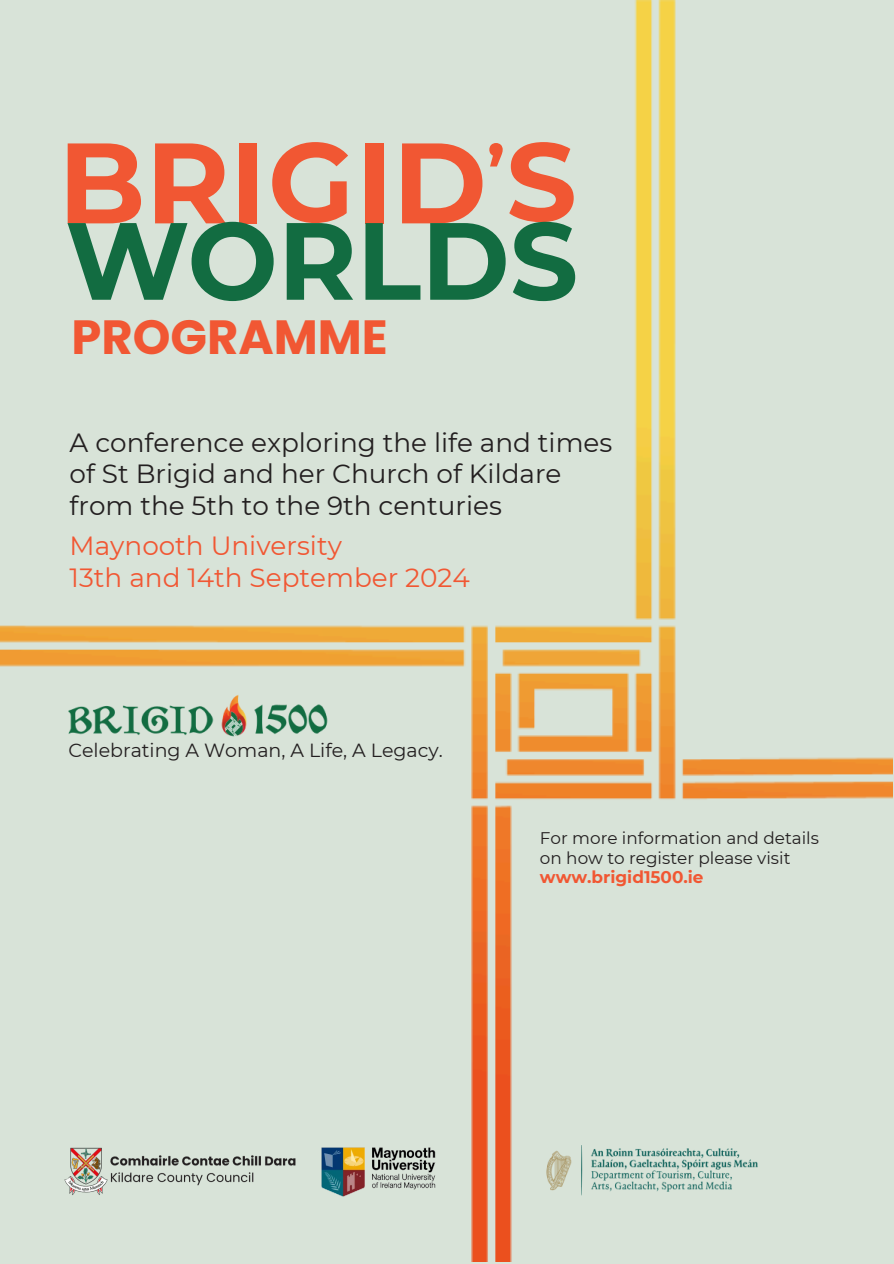
<style>
.page{position:relative;width:894px;height:1264px;background:#fff}
.page>*{position:absolute;margin:0;border:0;box-sizing:border-box;transform-origin:0 0}
.t1{font:700 48px "Poppins";color:#f15733}
.t2{font:26.25px/31.5px "Montserrat";color:#231f20}
.t3{font:26.25px/31.5px "Montserrat";color:#f15733}
.t4{font:19.05px "Montserrat";color:#231f20}
.t5{font:16.8px/19.2px "Montserrat";color:#231f20}
.s1{font-weight:700;color:#f15733}
</style>
<div class="page">
<img style="left:0;top:0;width:892px;height:1261px">
<img style="left:57px;top:1140px;width:246px;height:62px">
<svg style="left:67px;top:142px;width:286px;height:159px;background:#ad9d83"></svg>
<svg style="left:365px;top:142px;width:210px;height:159px;background:#aea289"></svg>
<img style="left:319px;top:1145px;width:117px;height:53px">
<img style="left:60px;top:687px;width:274px;height:57px">
<img style="left:539px;top:1135px;width:226px;height:67px">
<p class="t1" style="left:71px;top:303px;width:318px">PROGRAMME</p>
<p class="t2" style="left:70px;top:426px;width:544px">A conference exploring the life and times of St Brigid and her Church of Kildare from the 5th to the 9th centuries</p>
<p class="t3" style="left:70px;top:530px;width:401px">Maynooth University<br>13th and 14th September 2024</p>
<p class="t4" style="left:68px;top:739px;width:376px">Celebrating A Woman, A Life, A Legacy.</p>
<p class="t5" style="left:539px;top:828px;width:280px">For more information and details on how to register please visit <span class="s1">www.brigid1500.ie</span></p>
</div>
